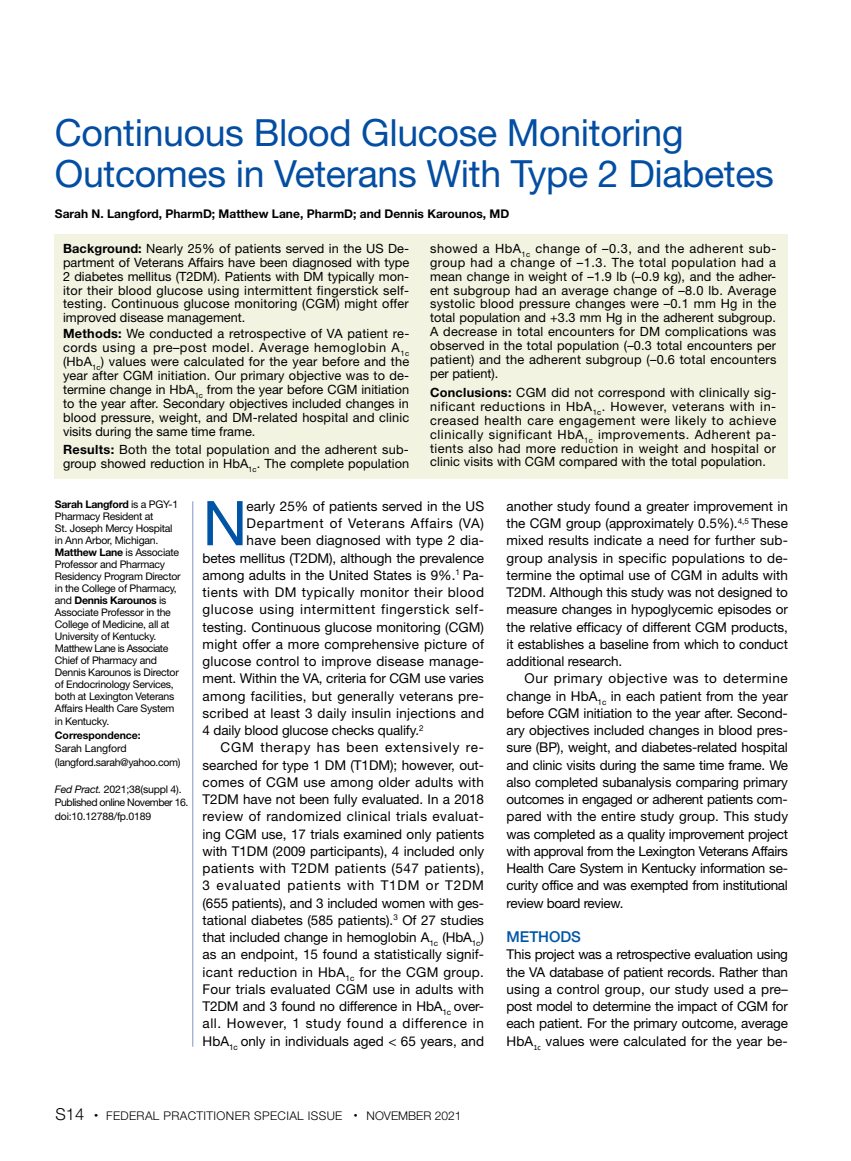
<style>
.page{position:relative;width:851px;height:1161px;background:#fff}
.page>*{position:absolute;margin:0;border:0;box-sizing:border-box;transform-origin:0 0}
.t1{font:61.8px "Helvetica Neue LT Std";color:#0054a6}
.t2{font:37.5px/40.5px "Helvetica Neue LT Std";letter-spacing:-.01em;color:#034ea2}
.t3{font:500 15px "Helvetica Neue LT Std";color:#0054a6}
.t4{font:13.5px/17.2px "Helvetica Neue LT Std";color:#000;text-align:justify}
.t5{font:13.5px "Helvetica Neue LT Std";letter-spacing:.02em;color:#000}
.t6{font:13.5px "Helvetica Neue LT Std";letter-spacing:.03em;color:#000}
.t7{font:13.5px "Helvetica Neue LT Std";letter-spacing:.045em;color:#000}
.t8{font:13.5px "Helvetica Neue LT Std";letter-spacing:.055em;color:#000}
.t9{font:13.5px "Helvetica Neue LT Std";letter-spacing:.025em;color:#000}
.t10{font:13.5px "Helvetica Neue LT Std";letter-spacing:.035em;color:#000}
.t11{font:13.5px "Helvetica Neue LT Std";letter-spacing:.04em;color:#000}
.t12{font:12.75px/14px "Helvetica Neue LT Std";letter-spacing:.01em;color:#000;text-align:justify}
.t13{font:700 12px "Helvetica Neue LT Std";color:#000}
.t14{font:300 12px "Helvetica Neue LT Std";letter-spacing:.03em;color:#000}
.t15{font:10.5px/12px "Helvetica Neue LT Std";letter-spacing:-.025em;color:#000}
.t16{font:10.5px/13.5px "Helvetica Neue LT Std";letter-spacing:-.045em;color:#000}
.t17{font:700 10.5px "Helvetica Neue LT Std";letter-spacing:-.005em;color:#000}
.s1{font-weight:700}
.s2{font-style:italic}
.s3{font-size:16.5px}
</style>
<div class="page">
<div style="left:55px;top:234px;width:733px;height:245px;background:#f2f3e1"></div>
<hr style="left:192px;top:501px;width:1px;height:546px;background:#8394ca">
<h2 class="t2" style="left:55px;top:112px;width:720px">Continuous Blood Glucose Monitoring<br>Outcomes in Veterans With Type 2 Diabetes</h2>
<p class="t13" style="left:55px;top:207px;width:456px">Sarah N. Langford, PharmD; Matthew Lane, PharmD; and Dennis Karounos, MD</p>
<p class="t12" style="left:63px;top:241px;width:348px"><span class="s1">Background:</span> Nearly 25% of patients served in the US De&shy;partment of Veterans Affairs have been diagnosed with type 2 diabetes mellitus (T2DM). Patients with DM typically mon&shy;itor their blood glucose using intermittent fingerstick self&shy;testing. Continuous glucose monitoring (CGM) might offer improved disease management.</p>
<p class="t12" style="left:63px;top:326px;width:348px"><span class="s1">Methods:</span> We conducted a retrospective of VA patient re&shy;cords using a pre–post model. Average hemoglobin A<sub>1c </sub>(HbA<sub>1c</sub>) values were calculated for the year before and the year after CGM initiation. Our primary objective was to de&shy;termine change in HbA<sub>1c</sub> from the year before CGM initiation to the year after. Secondary objectives included changes in blood pressure, weight, and DM-related hospital and clinic visits during the same time frame.</p>
<p class="t12" style="left:63px;top:442px;width:347px"><span class="s1">Results:</span> Both the total population and the adherent sub&shy;group showed reduction in HbA<sub>1c</sub>. The complete population</p>
<p class="t12" style="left:430px;top:241px;width:348px">showed a HbA<sub>1c</sub> change of –0.3, and the adherent sub&shy;group had a change of –1.3. The total population had a mean change in weight of –1.9 lb (–0.9 kg), and the adher&shy;ent subgroup had an average change of –8.0 lb. Average systolic blood pressure changes were –0.1 mm Hg in the total population and +3.3 mm Hg in the adherent subgroup.<br>A decrease in total encounters for DM complications was observed in the total population (–0.3 total encounters per patient) and the adherent subgroup (–0.6 total encounters per patient).</p>
<p class="t12" style="left:430px;top:385px;width:347px"><span class="s1">Conclusions:</span> CGM did not correspond with clinically sig&shy;nificant reductions in HbA<sub>1c</sub>. However, veterans with in&shy;creased health care engagement were likely to achieve clinically significant HbA<sub>1c</sub> improvements. Adherent pa&shy;tients also had more reduction in weight and hospital or clinic visits with CGM compared with the total population.</p>
<p class="t15" style="left:55px;top:498px;width:127px"><span class="s1">Sarah Langford</span> is a PGY-1<br>Pharmacy Resident at<br>St. Joseph Mercy Hospital in Ann Arbor, Michigan.<br><span class="s1">Matthew Lane</span> is Associate<br>Professor and Pharmacy<br>Residency Program Director in the College of Pharmacy, and <span class="s1">Dennis Karounos</span> is<br>Associate Professor in the<br>College of Medicine, all at<br>University of Kentucky.<br>Matthew Lane is Associate<br>Chief of Pharmacy and<br>Dennis Karounos is Director of Endocrinology Services, both at Lexington Veterans<br>Affairs Health Care System</p>
<p class="t15" style="left:55px;top:716px;width:56px">in Kentucky.</p>
<p class="t17" style="left:55px;top:729px;width:87px">Correspondence:</p>
<p class="t15" style="left:55px;top:742px;width:127px;line-height:13.5px">Sarah Langford (langford.sarah@yahoo.com)</p>
<p class="t16" style="left:55px;top:782px;width:135px"><span class="s2">Fed Pract.</span> 2021;38(suppl 4).<br>Published online November 16. doi:10.12788/fp.0189</p>
<h1 class="t1" style="left:202px;top:486px;width:46px">N</h1>
<p class="t4" style="left:247px;top:497px;width:239px">early 25% of patients served in the US</p>
<p class="t7" style="left:247px;top:515px;width:239px">Department of Veterans Affairs (VA)</p>
<p class="t4" style="left:247px;top:532px;width:239px">have been diagnosed with type 2 dia-</p>
<p class="t4" style="left:203px;top:549px;width:283px">betes mellitus (T2DM), although the prevalence</p>
<p class="t4" style="left:203px;top:566px;width:283px">among adults in the United States is 9%.<sup>1</sup> Pa-</p>
<p class="t6" style="left:202px;top:584px;width:283px">tients with DM typically monitor their blood</p>
<p class="t7" style="left:202px;top:601px;width:283px">glucose using intermittent fingerstick self-</p>
<p class="t4" style="left:202px;top:618px;width:283px">testing. Continuous glucose monitoring (CGM)</p>
<p class="t4" style="left:202px;top:635px;width:283px">might offer a more comprehensive picture of</p>
<p class="t4" style="left:202px;top:652px;width:283px">glucose control to improve disease manage-</p>
<p class="t4" style="left:202px;top:670px;width:283px">ment. Within the VA, criteria for CGM use varies</p>
<p class="t9" style="left:202px;top:688px;width:283px">among facilities, but generally veterans pre-</p>
<p class="t5" style="left:202px;top:705px;width:283px">scribed at least 3 daily insulin injections and</p>
<p class="t4" style="left:202px;top:721px;width:222px">4 daily blood glucose checks qualify.<sup>2</sup></p>
<p class="t8" style="left:220px;top:739px;width:265px">CGM therapy has been extensively re-</p>
<p class="t4" style="left:203px;top:756px;width:283px">searched for type 1 DM (T1DM); however, out-</p>
<p class="t5" style="left:203px;top:774px;width:283px">comes of CGM use among older adults with</p>
<p class="t4" style="left:203px;top:790px;width:283px">T2DM have not been fully evaluated. In a 2018</p>
<p class="t6" style="left:203px;top:808px;width:283px">review of randomized clinical trials evaluat-</p>
<p class="t4" style="left:203px;top:825px;width:283px">ing CGM use, 17 trials examined only patients</p>
<p class="t4" style="left:203px;top:842px;width:283px">with T1DM (2009 participants), 4 included only</p>
<p class="t10" style="left:203px;top:860px;width:283px">patients with T2DM patients (547 patients),</p>
<p class="t8" style="left:203px;top:877px;width:283px">3 evaluated patients with T1DM or T2DM</p>
<p class="t4" style="left:203px;top:894px;width:283px">(655 patients), and 3 included women with ges-</p>
<p class="t4" style="left:203px;top:911px;width:283px">tational diabetes (585 patients).<sup>3</sup> Of 27 studies</p>
<p class="t4" style="left:202px;top:928px;width:283px">that included change in hemoglobin A<sub>1c</sub> (HbA<sub>1c</sub>)</p>
<p class="t4" style="left:203px;top:946px;width:283px">as an endpoint, 15 found a statistically signif-</p>
<p class="t5" style="left:203px;top:964px;width:283px">icant reduction in HbA<sub>1c</sub> for the CGM group.</p>
<p class="t4" style="left:203px;top:980px;width:283px">Four trials evaluated CGM use in adults with</p>
<p class="t4" style="left:203px;top:997px;width:283px">T2DM and 3 found no difference in HbA<sub>1c</sub> over-</p>
<p class="t11" style="left:203px;top:1015px;width:283px">all. However, 1 study found a difference in</p>
<p class="t4" style="left:203px;top:1032px;width:283px">HbA<sub>1c</sub> only in individuals aged &lt; 65 years, and</p>
<p class="t4" style="left:506px;top:497px;width:283px">another study found a greater improvement in the CGM group (approximately 0.5%).<sup>4,5</sup> These mixed results indicate a need for further sub&shy;group analysis in specific populations to de&shy;termine the optimal use of CGM in adults with T2DM. Although this study was not designed to measure changes in hypoglycemic episodes or the relative efficacy of different CGM products, it establishes a baseline from which to conduct additional research.</p>
<p class="t4" style="left:506px;top:670px;width:283px;text-indent:18px">Our primary objective was to determine change in HbA<sub>1c</sub> in each patient from the year before CGM initiation to the year after. Second&shy;ary objectives included changes in blood pres&shy;sure (BP), weight, and diabetes-related hospital and clinic visits during the same time frame. We also completed subanalysis comparing primary outcomes in engaged or adherent patients com&shy;pared with the entire study group. This study was completed as a quality improvement project with approval from the Lexington Veterans Affairs Health Care System in Kentucky information se&shy;curity office and was exempted from institutional review board review.</p>
<p class="t3" style="left:506px;top:928px;width:76px">METHODS</p>
<p class="t4" style="left:506px;top:946px;width:283px">This project was a retrospective evaluation using the VA database of patient records. Rather than using a control group, our study used a pre– post model to determine the impact of CGM for each patient. For the primary outcome, average HbA<sub>1c</sub> values were calculated for the year be-</p>
<p class="t14" style="left:56px;top:1108px;width:407px"><span class="s3">S14</span> <sup>•</sup> FEDERAL PRACTITIONER SPECIAL ISSUE <sup>•</sup> NOVEMBER 2021</p>
</div>
